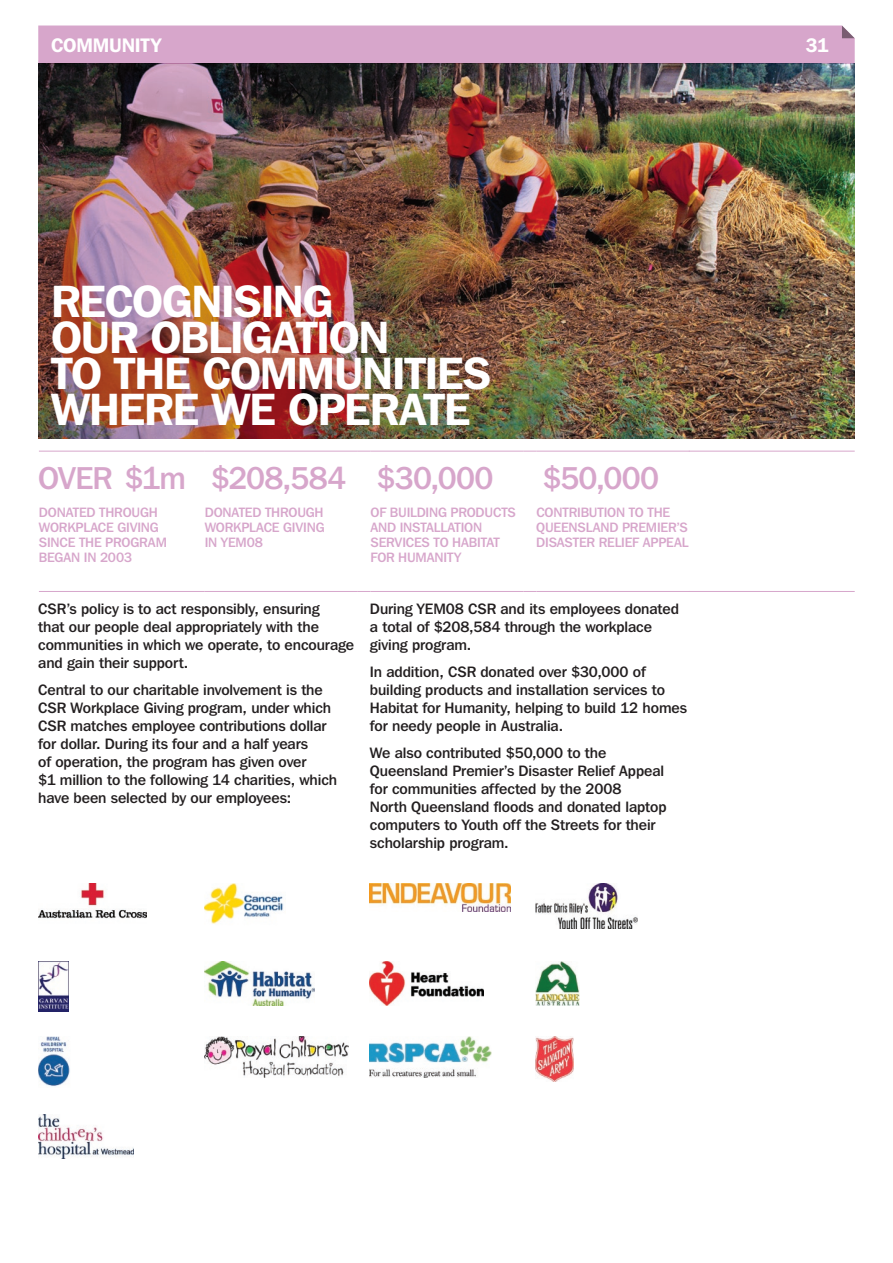
<style>
.page{position:relative;width:893px;height:1263px;background:#fff}
.page>*{position:absolute;margin:0;border:0;box-sizing:border-box;transform-origin:0 0}
.t1{font:600 45px/36px "Franklin";letter-spacing:-.025em;color:#fff}
.t2{font:31.5px "Franklin";letter-spacing:-.025em;color:#d7a6cb}
.t3{font:600 19.5px "Franklin";color:#fff}
.t4{font:15px/18px "Franklin";letter-spacing:-.005em;color:#231f20}
.t5{font:13.5px/15px "Franklin";letter-spacing:-.01em;color:#d7a6cb}
</style>
<div class="page">
<img style="left:38px;top:64px;width:817px;height:374px">
<div style="left:38px;top:26px;width:817px;height:38px;background:#d7a6cb"></div>
<hr style="left:39px;top:451px;width:153px;height:1px;background:#d7a6cb">
<svg style="left:192px;top:451px;width:13px;height:1px"></svg>
<hr style="left:205px;top:451px;width:153px;height:1px;background:#d7a6cb">
<svg style="left:358px;top:451px;width:13px;height:1px"></svg>
<hr style="left:371px;top:451px;width:153px;height:1px;background:#d7a6cb">
<svg style="left:524px;top:451px;width:12px;height:1px"></svg>
<hr style="left:536px;top:451px;width:153px;height:1px;background:#d7a6cb">
<hr style="left:39px;top:591px;width:153px;height:1px;background:#d7a6cb">
<svg style="left:192px;top:591px;width:13px;height:1px"></svg>
<hr style="left:205px;top:591px;width:153px;height:1px;background:#d7a6cb">
<svg style="left:358px;top:591px;width:13px;height:1px"></svg>
<hr style="left:371px;top:591px;width:153px;height:1px;background:#d7a6cb">
<svg style="left:524px;top:591px;width:12px;height:1px"></svg>
<hr style="left:536px;top:591px;width:153px;height:1px;background:#d7a6cb">
<hr style="left:689px;top:591px;width:166px;height:1px;background:#d7a6cb">
<hr style="left:689px;top:451px;width:166px;height:1px;background:#d7a6cb">
<img style="left:38px;top:884px;width:108px;height:35px">
<img style="left:204px;top:884px;width:80px;height:40px">
<img style="left:370px;top:884px;width:141px;height:27px">
<img style="left:536px;top:884px;width:102px;height:44px">
<img style="left:38px;top:961px;width:30px;height:50px">
<img style="left:204px;top:961px;width:110px;height:45px">
<img style="left:370px;top:961px;width:113px;height:45px">
<img style="left:536px;top:961px;width:44px;height:45px">
<img style="left:38px;top:1037px;width:32px;height:50px">
<img style="left:204px;top:1037px;width:144px;height:40px">
<img style="left:370px;top:1037px;width:121px;height:40px">
<img style="left:38px;top:1114px;width:96px;height:45px">
<img style="left:536px;top:1037px;width:38px;height:44px">
<h3 class="t3" style="left:51px;top:33px;width:26px">COMMUNIT</h3>
<h3 class="t3" style="left:151px;top:33px;width:12px">Y</h3>
<h1 class="t1" style="left:51px;top:282px;width:442px">RECOGNISING<br>OUR OBLIGATION<br>TO THE COMMUNITIES<br>WHERE WE OPERATE</h1>
<h2 class="t2" style="left:38px;top:459px;width:457px">OVER $1m $208,584 $30,000</h2>
<h2 class="t2" style="left:542px;top:459px;width:118px">$50,000</h2>
<p class="t5" style="left:39px;top:504px;width:111px">donated through<br>Workplace</p>
<p class="t5" style="left:370px;top:504px;width:55px">of building</p>
<p class="t5" style="left:450px;top:504px;width:65px">products</p>
<p class="t5" style="left:370px;top:519px;width:10px">and</p>
<p class="t5" style="left:205px;top:504px;width:111px">donated through<br>Workplace</p>
<p class="t5" style="left:536px;top:504px;width:127px">contri bution to the<br>Queens</p>
<p class="t5" style="left:370px;top:519px;width:111px;text-indent:29px">installation services</p>
<p class="t5" style="left:586px;top:519px;width:17px">land</p>
<p class="t5" style="left:622px;top:519px;width:17px">Premier</p>
<p class="t5" style="left:676px;top:519px;width:11px">’s</p>
<p class="t5" style="left:117px;top:519px;width:28px">Giving</p>
<p class="t5" style="left:283px;top:519px;width:28px">Giving</p>
<p class="t5" style="left:39px;top:534px;width:9px">since</p>
<p class="t5" style="left:79px;top:534px;width:62px">the program</p>
<p class="t5" style="left:39px;top:549px;width:18px">began</p>
<p class="t5" style="left:84px;top:549px;width:50px">in 2003</p>
<p class="t5" style="left:536px;top:534px;width:17px">Disas</p>
<p class="t5" style="left:573px;top:534px;width:87px">ter Relief Appea</p>
<p class="t5" style="left:682px;top:534px;width:8px">l</p>
<p class="t5" style="left:205px;top:534px;width:60px">in YEM08</p>
<p class="t5" style="left:434px;top:534px;width:68px">to Habitat</p>
<p class="t5" style="left:370px;top:549px;width:54px">for Humani</p>
<p class="t5" style="left:447px;top:549px;width:15px">ty</p>
<p class="t4" style="left:38px;top:599px;width:317px">CSR’s policy is to act responsibly, ensuring<br>that our people deal appropriately with the communities in which we operate, to encourage and gain their support.</p>
<p class="t4" style="left:38px;top:680px;width:300px">Central to our charitable involvement is the CSR Workplace Giving program, under which CSR matches employee contributions dollar for dollar. During its four and a half years<br>of operation, the program has given over<br>$1 million to the following 14 charities, which have been selected by our employees:</p>
<p class="t4" style="left:370px;top:599px;width:311px">During YEM08 CSR and its employees donated a total of $208,584 through the workplace giving program.</p>
<p class="t4" style="left:370px;top:662px;width:319px">In addition, CSR donated over $30,000 of building products and installation services to Habitat for Humanity, helping to build 12 homes for needy people in Australia.</p>
<p class="t4" style="left:370px;top:743px;width:298px">We also contributed $50,000 to the Queensland Premier’s Disaster Relief Appeal for communities affected by the 2008<br>North Queensland floods and donated laptop computers to Youth off the Streets for their scholarship program.</p>
<h3 class="t3" style="left:806px;top:33px;width:24px">31</h3>
</div>
